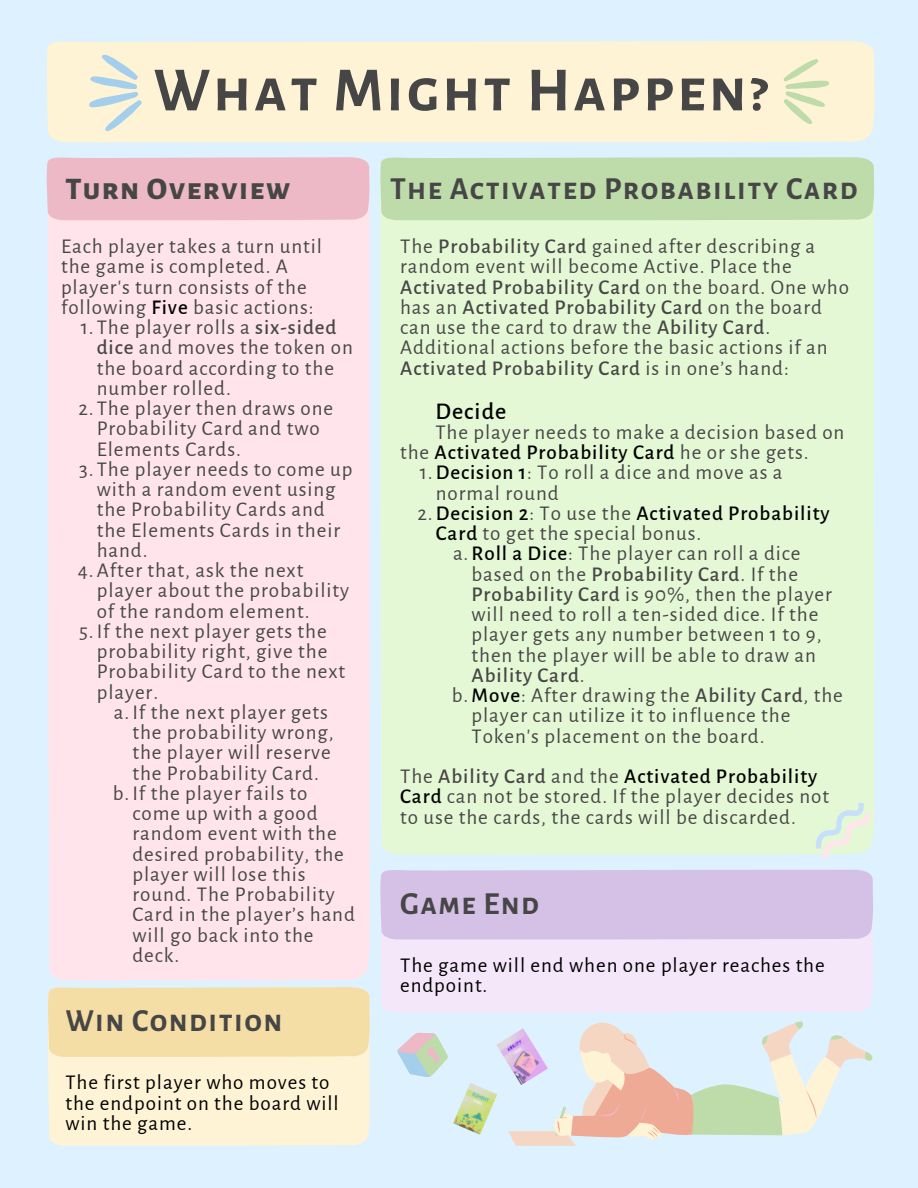
<style>
.page{position:relative;width:918px;height:1188px;background:#ddf1ff}
.page>*{position:absolute;margin:0;border:0;box-sizing:border-box;transform-origin:0 0}
.t1{font:700 63px "Alegreya Sans SC";letter-spacing:.045em;color:#474646}
.t2{font:700 31.5px "Alegreya Sans SC";letter-spacing:.045em;color:#474646}
.t3{font:800 31.5px "Alegreya Sans SC";letter-spacing:.045em;color:#474646}
.t4{font:500 24px "Alegreya Sans";letter-spacing:.045em;color:#010100}
.t5{font:21px/20.2px "Alegreya Sans";letter-spacing:.045em;color:#474646}
.t6{font:21px/20.2px "Alegreya Sans";letter-spacing:.045em;color:#000}
.t7{font:500 21px "Alegreya Sans";letter-spacing:.045em;color:#010100}
.t8{font:500 21px "Alegreya Sans";letter-spacing:.045em;color:#474646}
.s1{font-weight:500;color:#010100}
.s2{font-weight:500}
.s3{font-weight:400;color:#474646}
.s4{font-weight:400}
</style>
<div class="page">
<div style="left:47px;top:41px;width:828px;height:101px;background:#fff3d6"></div>
<svg style="left:88px;top:50px;width:58px;height:82px;background:#e7e9db"></svg>
<svg style="left:783px;top:59px;width:46px;height:66px;background:#ebebc8"></svg>
<div style="left:48px;top:167px;width:322px;height:814px;background:#ffe4eb"></div>
<div style="left:47px;top:157px;width:322px;height:63px;background:#edb9c6"></div>
<div style="left:380px;top:220px;width:494px;height:635px;background:#e4f8d5"></div>
<div style="left:380px;top:157px;width:494px;height:63px;background:#bedbaa"></div>
<div style="left:380px;top:939px;width:493px;height:74px;background:#f4e7fa"></div>
<div style="left:380px;top:870px;width:493px;height:69px;background:#d5c1e6"></div>
<div style="left:48px;top:1057px;width:322px;height:89px;background:#fff3d6"></div>
<div style="left:48px;top:987px;width:322px;height:70px;background:#f4dea5"></div>
<svg style="left:807px;top:800px;width:67px;height:59px;background:#e2f2df"></svg>
<svg style="left:509px;top:1131px;width:67px;height:15px"></svg>
<svg style="left:554px;top:1021px;width:319px;height:119px"></svg>
<img style="left:453px;top:1083px;width:44px;height:52px">
<img style="left:496px;top:1028px;width:52px;height:57px">
<svg style="left:397px;top:1032px;width:51px;height:45px"></svg>
<h1 class="t1" style="left:153px;top:60px;width:616px">What Might Happen?</h1>
<h2 class="t3" style="left:65px;top:174px;width:226px">Turn Overview</h2>
<p class="t5" style="left:61px;top:237px;width:263px">Each player takes a turn until the game is completed. A player's turn consists of the following <span class="s1">Five</span> basic actions:</p>
<p class="t5" style="left:81px;top:318px;width:257px">1.The player rolls a <span class="s2">six-sided</span></p>
<p class="t5" style="left:97px;top:338px;width:258px"><span class="s2">dice</span> and moves the token on</p>
<p class="t5" style="left:97px;top:358px;width:239px">the board according to the</p>
<p class="t5" style="left:97px;top:379px;width:136px">number rolled.</p>
<p class="t5" style="left:78px;top:399px;width:256px">2.The player then draws one</p>
<p class="t5" style="left:97px;top:419px;width:225px">Probability Card and two</p>
<p class="t5" style="left:97px;top:439px;width:146px">Elements Cards.</p>
<p class="t5" style="left:79px;top:460px;width:275px">3.The player needs to come up</p>
<p class="t5" style="left:97px;top:480px;width:240px">with a random event using</p>
<p class="t5" style="left:97px;top:500px;width:230px">the Probability Cards and</p>
<p class="t5" style="left:97px;top:520px;width:245px">the Elements Cards in their</p>
<p class="t5" style="left:97px;top:541px;width:52px">hand.</p>
<p class="t5" style="left:78px;top:561px;width:227px">4.After that, ask the next</p>
<p class="t5" style="left:97px;top:581px;width:254px">player about the probability</p>
<p class="t5" style="left:97px;top:601px;width:214px">of the random element.</p>
<p class="t5" style="left:79px;top:622px;width:249px">5.If the next player gets the</p>
<p class="t5" style="left:97px;top:642px;width:232px">probability right, give the</p>
<p class="t5" style="left:97px;top:662px;width:250px">Probability Card to the next</p>
<p class="t5" style="left:97px;top:682px;width:63px">player.</p>
<p class="t5" style="left:114px;top:703px;width:216px">a.If the next player gets</p>
<p class="t5" style="left:132px;top:723px;width:203px">the probability wrong,</p>
<p class="t5" style="left:132px;top:743px;width:200px">the player will reserve</p>
<p class="t5" style="left:132px;top:763px;width:188px">the Probability Card.</p>
<p class="t5" style="left:113px;top:784px;width:196px">b.If the player fails to</p>
<p class="t5" style="left:132px;top:804px;width:187px">come up with a good</p>
<p class="t5" style="left:132px;top:824px;width:206px">random event with the</p>
<p class="t5" style="left:132px;top:844px;width:213px">desired probability, the</p>
<p class="t5" style="left:132px;top:865px;width:175px">player will lose this</p>
<p class="t5" style="left:132px;top:885px;width:204px">round. The Probability</p>
<p class="t5" style="left:132px;top:905px;width:224px">Card in the player’s hand</p>
<p class="t5" style="left:132px;top:925px;width:183px">will go back into the</p>
<p class="t5" style="left:132px;top:946px;width:48px">deck.</p>
<h2 class="t2" style="left:65px;top:1006px;width:219px">Win Condition</h2>
<p class="t6" style="left:65px;top:1073px;width:275px">The first player who moves to the endpoint on the board will win the game.</p>
<h2 class="t2" style="left:390px;top:174px;width:469px">The Activated Probability Card</h2>
<p class="t5" style="left:400px;top:237px;width:451px">The <span class="s2">Probability Card</span> gained after describing a random event will become Active. Place the <span class="s2">Activated Probability Card</span> on the board. One who has an <span class="s2">Activated Probability Card</span> on the board can use the card to draw the <span class="s2">Ability Card</span>.<br>Additional actions before the basic actions if an <span class="s2">Activated Probability Card</span> is in one’s hand:</p>
<p class="t4" style="left:435px;top:399px;width:73px">Decide</p>
<p class="t5" style="left:400px;top:422px;width:446px;text-indent:35px">The player needs to make a decision based on the <span class="s1">Activated Probability Card</span> he or she gets.</p>
<p class="t5" style="left:420px;top:463px;width:364px">1.<span class="s1">Decision 1</span>: To roll a dice and move as a</p>
<p class="t5" style="left:436px;top:483px;width:124px">normal round</p>
<p class="t7" style="left:417px;top:503px;width:414px"><span class="s3">2.</span>Decision 2<span class="s3">: To use the</span> Activated Probability</p>
<p class="t5" style="left:436px;top:524px;width:267px"><span class="s1">Card</span> to get the special bonus.</p>
<p class="t5" style="left:453px;top:544px;width:349px">a.<span class="s1">Roll a Dice</span>: The player can roll a dice</p>
<p class="t5" style="left:472px;top:564px;width:328px">based on the <span class="s2">Probability Card</span>. If the</p>
<p class="t5" style="left:472px;top:584px;width:362px"><span class="s2">Probability Card</span> is 90%, then the player</p>
<p class="t5" style="left:472px;top:605px;width:348px">will need to roll a ten-sided dice. If the</p>
<p class="t5" style="left:472px;top:625px;width:351px">player gets any number between 1 to 9,</p>
<p class="t5" style="left:472px;top:645px;width:346px">then the player will be able to draw an</p>
<p class="t8" style="left:472px;top:665px;width:115px">Ability Card<span class="s4">.</span></p>
<p class="t5" style="left:452px;top:686px;width:392px">b.<span class="s1">Move</span>: After drawing the <span class="s2">Ability Card</span>, the</p>
<p class="t5" style="left:472px;top:706px;width:320px">player can utilize it to influence the</p>
<p class="t5" style="left:472px;top:726px;width:295px">Token's placement on the board.</p>
<p class="t5" style="left:400px;top:767px;width:431px">The <span class="s2">Ability Card</span> and the <span class="s1">Activated Probability<br>Card</span> can not be stored. If the player decides not to use the cards, the cards will be discarded.</p>
<h2 class="t2" style="left:400px;top:888px;width:141px">Game End</h2>
<p class="t6" style="left:400px;top:955px;width:426px">The game will end when one player reaches the endpoint.</p>
</div>
